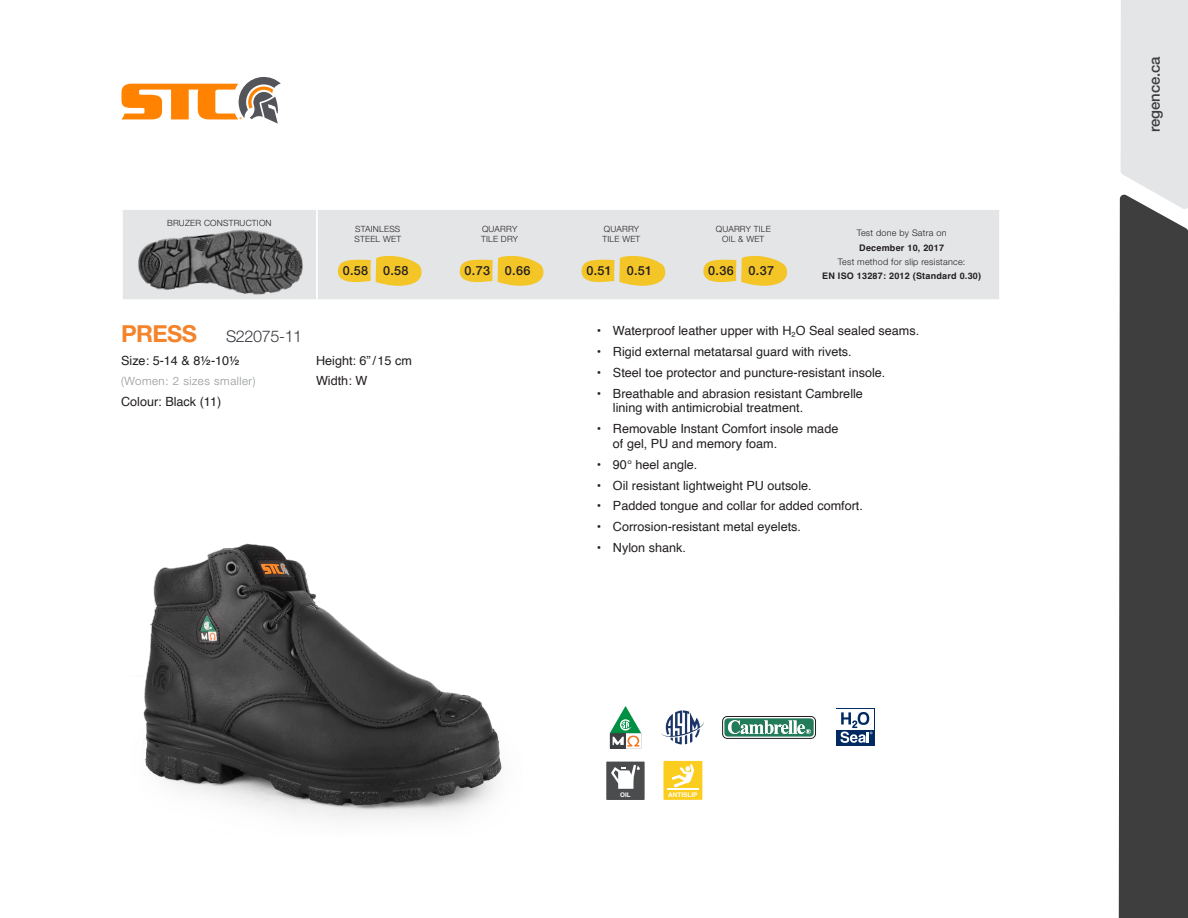
<style>
.page{position:relative;width:1188px;height:918px;background:#fff}
.page>*{position:absolute;margin:0;border:0;box-sizing:border-box;transform-origin:0 0}
.t1{font:300 16.2px "Helvetica Neue LT Std";letter-spacing:-.025em;color:#383b3f}
.t2{font:500 15px "Helvetica Neue LT Std";letter-spacing:-.01em;color:#3e3e3f}
.t3{font:12.6px/14.4px "Helvetica";color:#231f20}
.t4{font:500 12.6px "Helvetica Neue LT Std";letter-spacing:.025em;color:#231f20}
.t5{font:300 11.55px "Helvetica Neue LT Std";letter-spacing:.045em;color:#939598}
.t6{font:300 9px/14.4px "Helvetica Neue LT Std";letter-spacing:.025em;color:#231f20;text-align:center}
.t7{font:300 8.55px/10.8px "Helvetica Neue LT Std";letter-spacing:.025em;color:#231f20}
.t8{font:700 6.45px "Helvetica";color:#fff}
.t9{font:700 6.3px "Helvetica";color:#fff}
.s1{font-family:"Helvetica";font-weight:700}
.s2{font-weight:700;font-size:23.4px;color:#f5832a}
</style>
<div class="page">
<img style="left:143px;top:543px;width:359px;height:277px">
<svg style="left:610px;top:706px;width:31px;height:43px"></svg>
<svg style="left:661px;top:710px;width:43px;height:34px"></svg>
<div style="left:723px;top:716px;width:93px;height:22px;border:1px solid #231f20;border-radius:5px"></div>
<div style="left:725px;top:718px;width:89px;height:19px;background:#227c59;border-radius:3px"></div>
<svg style="left:728px;top:720px;width:83px;height:14px"></svg>
<div style="left:836px;top:709px;width:39px;height:37px;background:#012a63"></div>
<div style="left:836px;top:709px;width:38px;height:21px;background:#fff"></div>
<svg style="left:840px;top:712px;width:32px;height:31px"></svg>
<div style="left:606px;top:762px;width:39px;height:38px;background:#4b4c4d"></div>
<svg style="left:611px;top:765px;width:29px;height:24px"></svg>
<div style="left:663px;top:761px;width:39px;height:39px;background:#fbcd1f"></div>
<hr style="left:667px;top:789px;width:32px;height:1px;background:#fff">
<svg style="left:671px;top:764px;width:23px;height:24px"></svg>
<div style="left:123px;top:210px;width:876px;height:89px;background:#e4e5e7"></div>
<svg style="left:316px;top:210px;width:2px;height:32px"></svg>
<hr style="left:316px;top:242px;width:2px;height:57px;background:#fff">
<img style="left:132px;top:228px;width:174px;height:71px">
<svg style="left:338px;top:254px;width:86px;height:34px;background:#edd170"></svg>
<svg style="left:460px;top:254px;width:86px;height:34px;background:#edd170"></svg>
<svg style="left:582px;top:254px;width:85px;height:34px;background:#edd06e"></svg>
<svg style="left:703px;top:254px;width:86px;height:34px;background:#edd170"></svg>
<div style="left:1119px;top:196px;width:69px;height:722px;background:#3e3e3f"></div>
<svg style="left:1121px;top:0;width:67px;height:209px;background:#e2e3e5"></svg>
<svg style="left:122px;top:77px;width:159px;height:47px"></svg>
<p class="t7" style="left:167px;top:218px;width:106px">BRUZER CONSTRUCTION</p>
<p class="t7" style="left:354px;top:223px;width:48px">STAINLESS<br>STEEL WET</p>
<p class="t7" style="left:481px;top:223px;width:38px">QUARRY<br>TILE DRY</p>
<p class="t7" style="left:603px;top:223px;width:39px">QUARRY<br>TILE WET</p>
<p class="t7" style="left:716px;top:223px;width:57px;text-align:center">QUARRY TILE<br>OIL &amp; WET</p>
<p class="t6" style="left:822px;top:226px;width:160px">Test done by Satra on<br><span class="s1">December 10, 2017<br></span>Test method for slip resistance:<br><span class="s1">EN ISO 13287: 2012 (Standard 0.30)</span></p>
<p class="t4" style="left:343px;top:263px;width:67px">0.58 0.58</p>
<p class="t4" style="left:465px;top:263px;width:67px">0.73 0.66</p>
<p class="t4" style="left:586px;top:263px;width:67px">0.51 0.51</p>
<p class="t4" style="left:708px;top:263px;width:67px">0.36 0.37</p>
<p class="t1" style="left:121px;top:327px;width:183px"><span class="s2">PRESS</span> S22075-11</p>
<p class="t3" style="left:121px;top:354px;width:120px">Size: 5-14 &amp; 8½-10½</p>
<p class="t3" style="left:316px;top:354px;width:97px">Height: 6” / 15 cm</p>
<p class="t5" style="left:121px;top:374px;width:136px">(Women: 2 sizes smaller)</p>
<p class="t3" style="left:316px;top:374px;width:53px">Width: W</p>
<p class="t3" style="left:121px;top:395px;width:102px">Colour: Black (11)</p>
<p class="t3" style="left:597px;top:324px;width:324px">• Waterproof leather upper with H<sub>2</sub>O Seal sealed seams.</p>
<p class="t3" style="left:597px;top:345px;width:256px">• Rigid external metatarsal guard with rivets.</p>
<p class="t3" style="left:597px;top:366px;width:290px">• Steel toe protector and puncture-resistant insole.</p>
<p class="t3" style="left:613px;top:387px;width:251px;text-indent:-16px">• Breathable and abrasion resistant Cambrelle lining with antimicrobial treatment.</p>
<p class="t3" style="left:613px;top:422px;width:227px;text-indent:-16px">• Removable Instant Comfort insole made of gel, PU and memory foam.</p>
<p class="t3" style="left:597px;top:457px;width:102px">• 90° heel angle.</p>
<p class="t3" style="left:597px;top:478px;width:216px">• Oil resistant lightweight PU outsole.</p>
<p class="t3" style="left:597px;top:499px;width:268px">• Padded tongue and collar for added comfort.</p>
<p class="t3" style="left:597px;top:520px;width:206px">• Corrosion-resistant metal eyelets.</p>
<p class="t3" style="left:597px;top:541px;width:91px">• Nylon shank.</p>
<p class="t9" style="left:620px;top:791px;width:12px">OIL</p>
<p class="t8" style="left:668px;top:790px;width:31px">ANTISLIP</p>
<p class="t2" style="left:1145px;top:132px;width:77px;rotate:-90deg">regence.ca</p>
</div>
